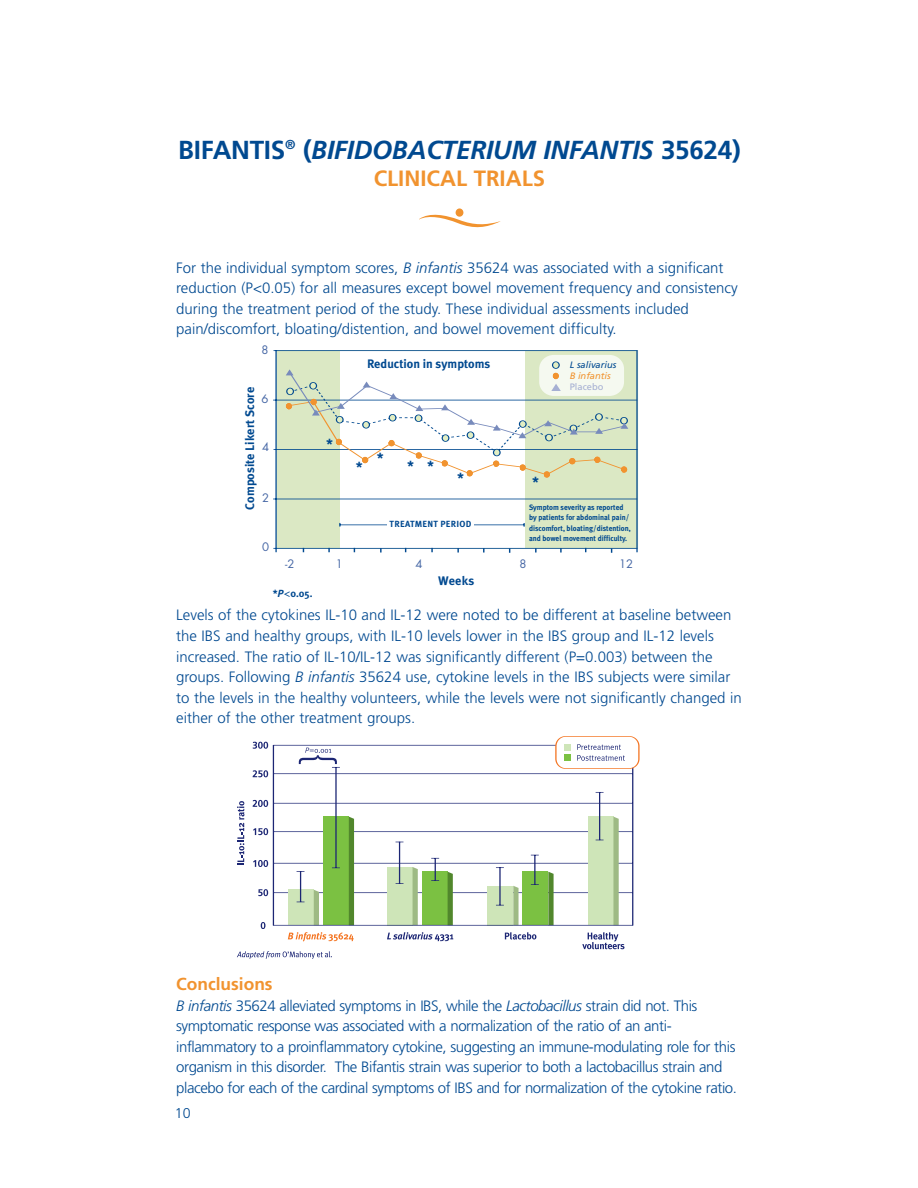
<style>
.page{position:relative;width:918px;height:1188px;background:#fff}
.page>*{position:absolute;margin:0;border:0;box-sizing:border-box;transform-origin:0 0}
.t1{font:italic 700 26.1px "Frutiger";letter-spacing:-.01em;color:#004990}
.t2{font:700 22.05px "Frutiger";color:#f1932f}
.t3{font:700 17.4px "Frutiger";color:#f1932f}
.t4{font:300 15px/20.5px "Frutiger";color:#004990}
.t5{font:300 15px/20.5px "Frutiger";letter-spacing:-.03em;color:#004990}
.t6{font:700 14.55px "Meta Plus";color:#004990}
.t7{font:300 14.25px "Frutiger";color:#004990}
.t8{font:700 12.45px "Meta Plus";color:#004990}
.t9{font:700 12.3px "Meta Plus";color:#004990}
.t10{font:11.4px "Futura";color:#4667a5}
.t11{font:700 10.35px "Meta Plus";color:#004990}
.t12{font:italic 9.3px "Frutiger";color:#004990}
.t13{font:italic 9.3px "Frutiger";color:#f1932f}
.t14{font:9.3px "Frutiger";color:#a6b0d3}
.t15{font:700 8.85px "Meta Plus";letter-spacing:.025em;color:#004990}
.t16{font:700 7.8px/10.4px "Meta Plus";color:#004990;scale:.95 1}
.s1{font-style:normal}
.s2{font-style:italic}
.s3{font-family:"Geneva";font-weight:400}
</style>
<div class="page">
<svg style="left:237px;top:208px;width:403px;height:751px"></svg>
<h1 class="t1" style="left:178px;top:139px;width:564px"><span class="s1">BIFANTIS</span><sup>®</sup> <span class="s1">(</span>BIFIDOBACTERIUM INFANTIS <span class="s1">35624)</span></h1>
<h2 class="t2" style="left:374px;top:169px;width:173px">CLINICAL TRIALS</h2>
<p class="t4" style="left:176px;top:258px;width:563px">For the individual symptom scores, <span class="s2">B infantis</span> 35624 was associated with a significant reduction (P&lt;0.05) for all measures except bowel movement frequency and consistency during the treatment period of the study. These individual assessments included pain/discomfort, bloating/distention, and bowel movement difficulty.</p>
<p class="t10" style="left:262px;top:345px;width:9px">8</p>
<p class="t8" style="left:245px;top:510px;width:124px;rotate:-90deg">Composite Likert Score</p>
<p class="t10" style="left:262px;top:394px;width:9px">6</p>
<p class="t10" style="left:262px;top:442px;width:9px">4</p>
<p class="t10" style="left:262px;top:493px;width:9px">2</p>
<p class="t10" style="left:262px;top:542px;width:9px">0</p>
<p class="t9" style="left:367px;top:359px;width:125px">Reduction in symptoms</p>
<p class="t6" style="left:326px;top:438px;width:8px">*</p>
<p class="t6" style="left:356px;top:461px;width:8px">*</p>
<p class="t6" style="left:377px;top:453px;width:8px">*</p>
<p class="t6" style="left:407px;top:460px;width:29px">* *</p>
<p class="t6" style="left:457px;top:472px;width:8px">*</p>
<p class="t15" style="left:390px;top:521px;width:83px">TREATMENT PERIOD</p>
<p class="t12" style="left:570px;top:361px;width:48px">L salivarius</p>
<p class="t13" style="left:570px;top:372px;width:42px">B infantis</p>
<p class="t14" style="left:570px;top:383px;width:35px">Placebo</p>
<p class="t6" style="left:532px;top:476px;width:8px">*</p>
<p class="t16" style="left:529px;top:503px;width:109px">Symptom severity as reported by patients for abdominal pain/ discomfort, bloating/distention, and bowel movement difficulty.</p>
<p class="t10" style="left:285px;top:559px;width:11px">-2</p>
<p class="t10" style="left:336px;top:558px;width:9px">1</p>
<p class="t10" style="left:416px;top:558px;width:9px">4</p>
<p class="t10" style="left:519px;top:559px;width:9px">8</p>
<p class="t10" style="left:619px;top:559px;width:16px">12</p>
<p class="t8" style="left:438px;top:576px;width:38px">Weeks</p>
<p class="t11" style="left:273px;top:590px;width:41px">*<span class="s2">P</span><span class="s3">&lt;</span>0.05.</p>
<p class="t4" style="left:176px;top:606px;width:567px">Levels of the cytokines IL-10 and IL-12 were noted to be different at baseline between the IBS and healthy groups, with IL-10 levels lower in the IBS group and IL-12 levels increased. The ratio of IL-10/IL-12 was significantly different (P=0.003) between the groups. Following <span class="s2">B infantis</span> 35624 use, cytokine levels in the IBS subjects were similar to the levels in the healthy volunteers, while the levels were not significantly changed in either of the other treatment groups.</p>
<p class="t3" style="left:176px;top:977px;width:98px">Conclusions</p>
<p class="t5" style="left:176px;top:996px;width:562px"><span class="s2">B infantis</span> 35624 alleviated symptoms in IBS, while the <span class="s2">Lactobacillus</span> strain did not. This symptomatic response was associated with a normalization of the ratio of an anti&shy;inflammatory to a proinflammatory cytokine, suggesting an immune-modulating role for this organism in this disorder. The Bifantis strain was superior to both a lactobacillus strain and placebo for each of the cardinal symptoms of IBS and for normalization of the cytokine ratio.</p>
<p class="t7" style="left:175px;top:1107px;width:17px">10</p>
</div>
